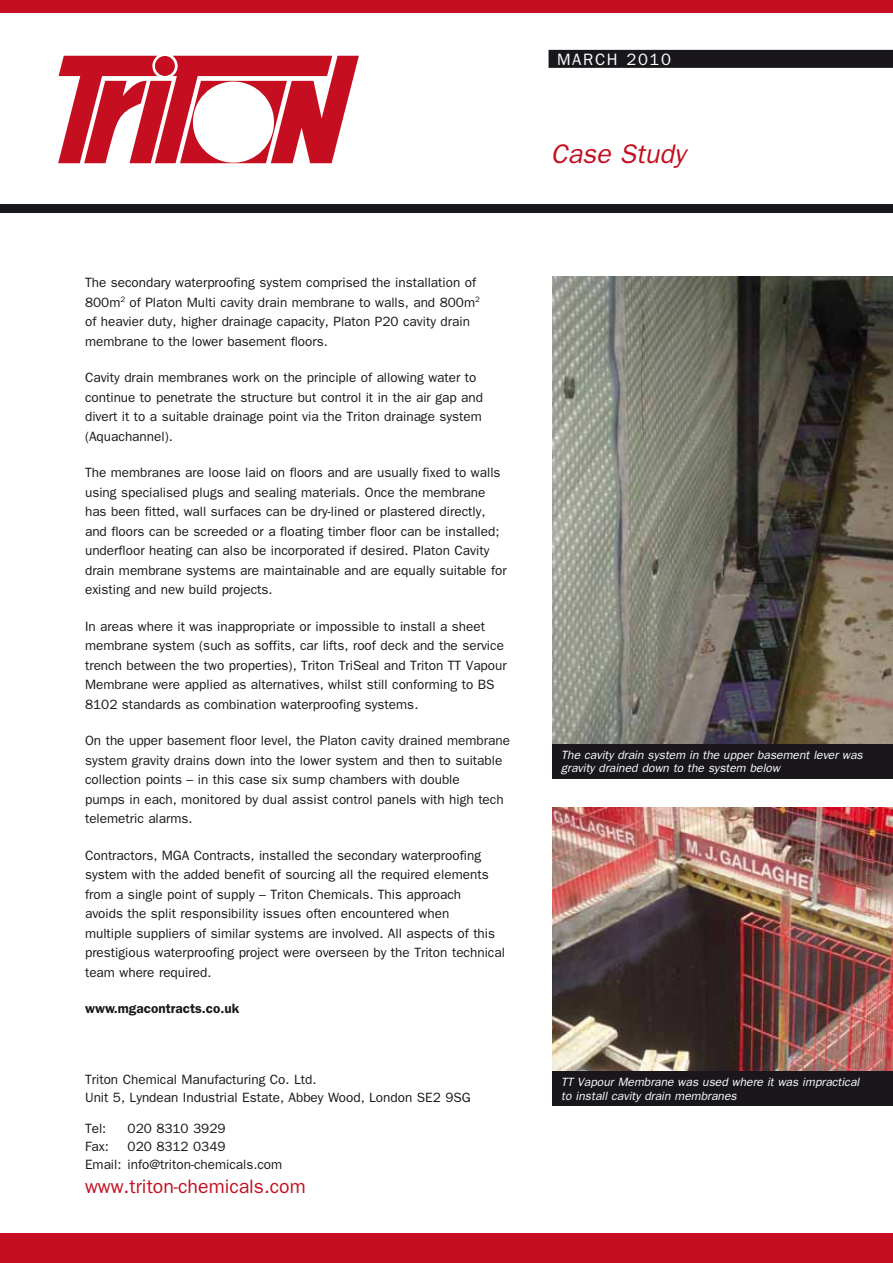
<style>
.page{position:relative;width:893px;height:1263px;background:#fff}
.page>*{position:absolute;margin:0;border:0;box-sizing:border-box;transform-origin:0 0}
.t1{font:italic 27px "Franklin Gothic";color:#c50e1f}
.t2{font:19.5px "Franklin Gothic";color:#c50e1f}
.t3{font:16.5px "Franklin Gothic";letter-spacing:.1em;color:#fff}
.t4{font:13.5px/19.5px "Franklin Gothic";color:#1a171c}
.t5{font:600 13.5px "Franklin Gothic";color:#1a171c}
.t6{font:italic 12px/13.5px "Franklin Gothic";color:#fff}
</style>
<div class="page">
<div style="left:549px;top:50px;width:344px;height:18px;background:#1a171c"></div>
<div style="left:0;top:0;width:893px;height:13px;background:#c50e1f"></div>
<svg style="left:58px;top:56px;width:301px;height:107px"></svg>
<div style="left:155px;top:56px;width:20px;height:20px;background:#c50e1f;border-radius:50%"></div>
<div style="left:0;top:1233px;width:893px;height:30px;background:#c50e1f"></div>
<div style="left:0;top:204px;width:893px;height:9px;background:#1a171c"></div>
<img style="left:553px;top:808px;width:340px;height:263px">
<div style="left:553px;top:1071px;width:340px;height:35px;background:#1a171c"></div>
<img style="left:553px;top:276px;width:340px;height:468px">
<div style="left:553px;top:744px;width:340px;height:34px;background:#1a171c"></div>
<p class="t3" style="left:557px;top:50px;width:116px">March 2010</p>
<h1 class="t1" style="left:551px;top:139px;width:136px">Case Study</h1>
<p class="t4" style="left:85px;top:273px;width:396px">The secondary waterproofing system comprised the installation of 800m<sup>2</sup> of Platon Multi cavity drain membrane to walls, and 800m<sup>2 </sup>of heavier duty, higher drainage capacity, Platon P20 cavity drain membrane to the lower basement floors.</p>
<p class="t4" style="left:85px;top:368px;width:399px">Cavity drain membranes work on the principle of allowing water to continue to penetrate the structure but control it in the air gap and divert it to a suitable drainage point via the Triton drainage system (Aquachannel).</p>
<p class="t4" style="left:85px;top:463px;width:423px">The membranes are loose laid on floors and are usually fixed to walls using specialised plugs and sealing materials. Once the membrane has been fitted, wall surfaces can be dry-lined or plastered directly, and floors can be screeded or a floating timber floor can be installed; underfloor heating can also be incorporated if desired. Platon Cavity drain membrane systems are maintainable and are equally suitable for existing and new build projects.</p>
<p class="t4" style="left:85px;top:616px;width:423px">In areas where it was inappropriate or impossible to install a sheet membrane system (such as soffits, car lifts, roof deck and the service trench between the two properties), Triton TriSeal and Triton TT Vapour Membrane were applied as alternatives, whilst still conforming to BS 8102 standards as combination waterproofing systems.</p>
<p class="t4" style="left:85px;top:731px;width:426px">On the upper basement floor level, the Platon cavity drained membrane system gravity drains down into the lower system and then to suitable collection points – in this case six sump chambers with double<br>pumps in each, monitored by dual assist control panels with high tech telemetric alarms.</p>
<p class="t4" style="left:85px;top:845px;width:421px">Contractors, MGA Contracts, installed the secondary waterproofing system with the added benefit of sourcing all the required elements from a single point of supply – Triton Chemicals. This approach<br>avoids the split responsibility issues often encountered when<br>multiple suppliers of similar systems are involved. All aspects of this prestigious waterproofing project were overseen by the Triton technical team where required.</p>
<p class="t5" style="left:85px;top:1001px;width:156px">www.mgacontracts.co.uk</p>
<p class="t4" style="left:85px;top:1070px;width:387px;line-height:18px">Triton Chemical Manufacturing Co. Ltd.<br>Unit 5, Lyndean Industrial Estate, Abbey Wood, London SE2 9SG</p>
<p class="t4" style="left:85px;top:1118px;width:23px">Tel:</p>
<p class="t4" style="left:128px;top:1118px;width:100px">020 8310 3929</p>
<p class="t4" style="left:85px;top:1136px;width:25px">Fax:</p>
<p class="t4" style="left:85px;top:1137px;width:199px;line-height:18px;text-indent:43px">020 8312 0349<br>Email: info@triton-chemicals.com</p>
<h2 class="t2" style="left:85px;top:1175px;width:222px">www.triton-chemicals.com</h2>
<p class="t6" style="left:561px;top:747px;width:303px">The cavity drain system in the upper basement lever was gravity drained down to the system below</p>
<p class="t6" style="left:561px;top:1075px;width:300px">TT Vapour Membrane was used where it was impractical to install cavity drain membranes</p>
</div>
